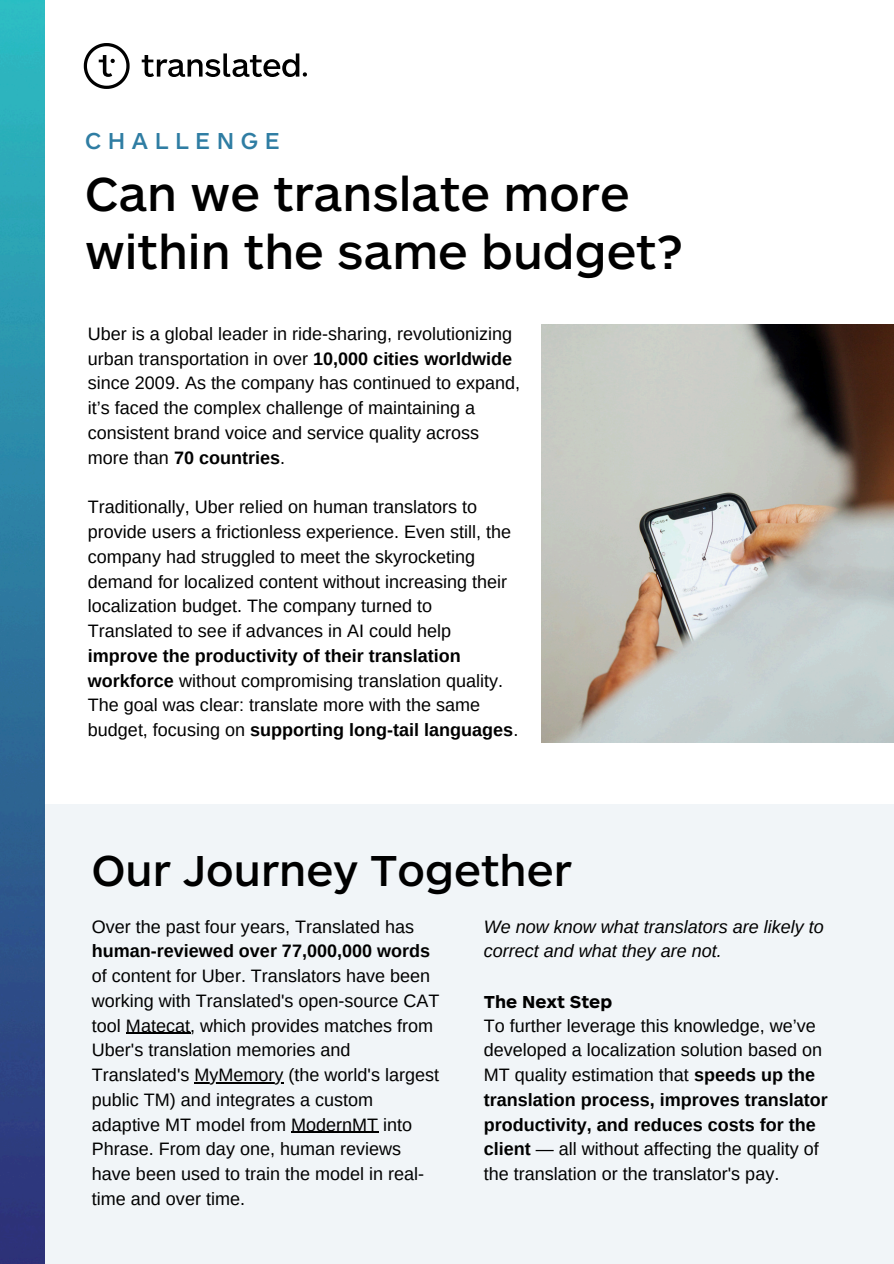
<style>
.page{position:relative;width:894px;height:1264px;background:#fff}
.page>*{position:absolute;margin:0;border:0;box-sizing:border-box;transform-origin:0 0}
.t1{font:500 49.5px/58.3px "ARS Maquette Pro";color:#000}
.t2{font:500 45px "ARS Maquette Pro";color:#000}
.t3{font:500 24px "ARS Maquette Pro";letter-spacing:.27em;color:#2f7da3}
.t4{font:18px/24.8px "Arimo";color:#000}
.t5{font:italic 18px/24.8px "Arimo";color:#000}
.t6{font:700 18px "ARS Maquette Pro";color:#000}
.s1{font-weight:700}
</style>
<div class="page">
<svg style="left:84px;top:43px;width:46px;height:46px"></svg>
<svg style="left:142px;top:53px;width:165px;height:24px"></svg>
<img style="left:541px;top:325px;width:352px;height:417px">
<div style="left:0;top:804px;width:893px;height:459px;background:#f1f5f8"></div>
<hr style="left:126px;top:1032px;width:64px;height:1px;background:#000">
<hr style="left:194px;top:1082px;width:89px;height:1px;background:#000">
<hr style="left:291px;top:1131px;width:87px;height:1px;background:#000">
<img style="left:0;top:0;width:44px;height:1263px">
<h1 class="t3" style="left:85px;top:125px;width:196px">CHALLENGE</h1>
<h2 class="t1" style="left:85px;top:162px;width:599px">Can we translate more within the same budget?</h2>
<p class="t4" style="left:88px;top:321px;width:433px">Uber is a global leader in ride-sharing, revolutionizing urban transportation in over <span class="s1">10,000 cities worldwide </span>since 2009. As the company has continued to expand, it’s faced the complex challenge of maintaining a consistent brand voice and service quality across more than <span class="s1">70 countries</span>.</p>
<p class="t4" style="left:88px;top:494px;width:432px">Traditionally, Uber relied on human translators to provide users a frictionless experience. Even still, the company had struggled to meet the skyrocketing demand for localized content without increasing their localization budget. The company turned to Translated to see if advances in AI could help <span class="s1">improve the productivity of their translation workforce</span> without compromising translation quality.<br>The goal was clear: translate more with the same budget, focusing on <span class="s1">supporting long-tail languages</span>.</p>
<p class="t2" style="left:92px;top:840px;width:481px">Our Journey Together</p>
<p class="t4" style="left:92px;top:913px;width:349px">Over the past four years, Translated has <span class="s1">human-reviewed over 77,000,000 words </span>of content for Uber. Translators have been working with Translated's open-source CAT tool Matecat, which provides matches from Uber's translation memories and Translated's MyMemory (the world's largest</p>
<h1 class="t4" style="left:92px;top:1087px;width:333px">public TM) and integrates a custom adaptive MT model from ModernMT into Phrase. From day one, human reviews have been used to train the model in real&shy;time and over time.</h1>
<p class="t5" style="left:483px;top:913px;width:341px">We now know what translators are likely to correct and what they are not.</p>
<p class="t6" style="left:483px;top:989px;width:130px">The Next Step</p>
<p class="t4" style="left:483px;top:1012px;width:345px">To further leverage this knowledge, we’ve developed a localization solution based on MT quality estimation that <span class="s1">speeds up the translation process, improves translator productivity, and reduces costs for the client</span> — all without affecting the quality of the translation or the translator's pay.</p>
</div>
